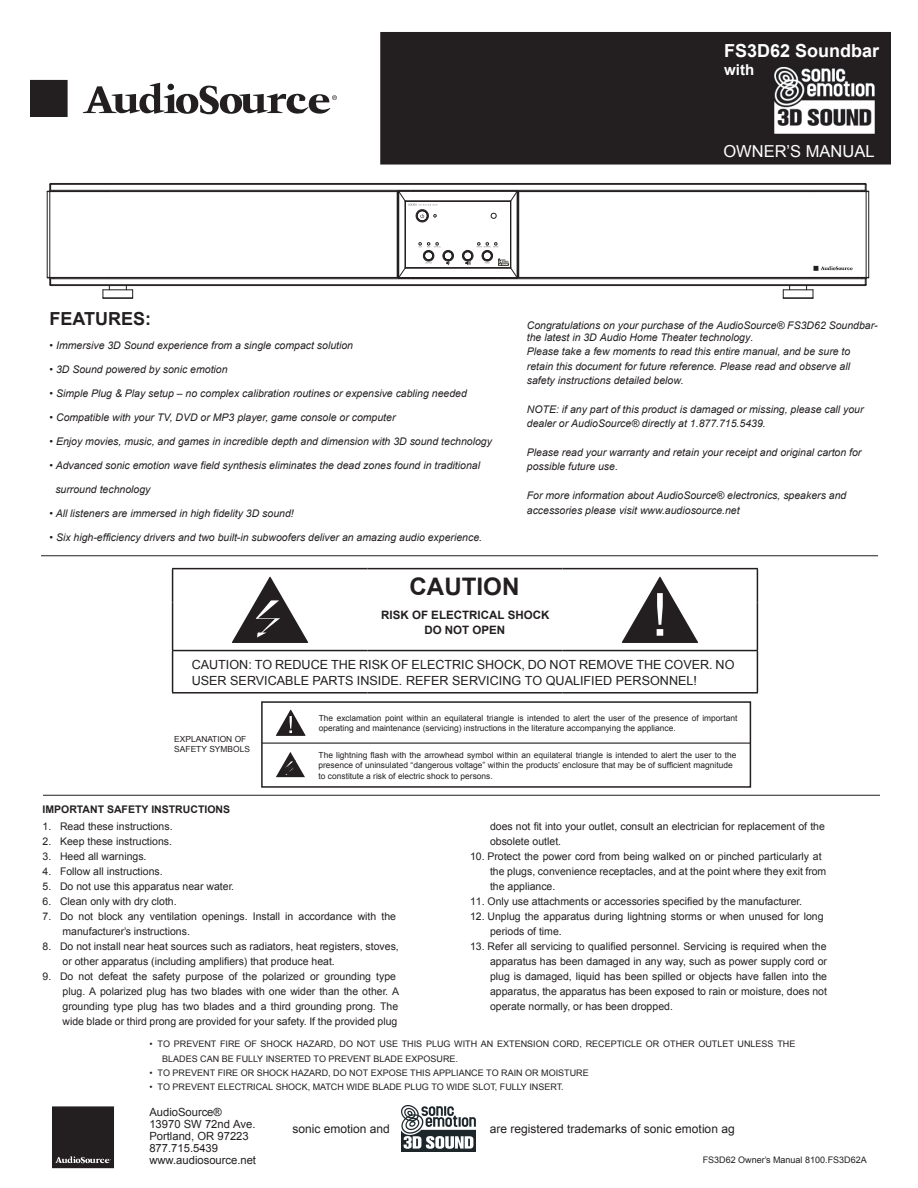
<style>
.page{position:relative;width:918px;height:1188px;background:#fff}
.page>*{position:absolute;margin:0;border:0;box-sizing:border-box;transform-origin:0 0}
.t1{font:700 24.15px "Arial";color:#231f20}
.t2{font:700 18px "Arial";color:#fff}
.t3{font:700 18px "Arial";color:#231f20}
.t4{font:16.5px "Arial";color:#fff}
.t5{font:700 15px "Arial";color:#fff}
.t6{font:12.6px/16.4px "Arial";color:#231f20}
.t7{font:12px "Arial";color:#231f20}
.t8{font:700 11.55px/14.7px "Arial";color:#231f20;text-align:center}
.t9{font:11.25px/12px "Arial";color:#231f20}
.t10{font:10.5px/15px "Arial";color:#231f20}
.t11{font:italic 10.5px/14.4px "Arial";color:#231f20}
.t12{font:700 10.5px "Arial";color:#231f20}
.t13{font:9px/14.4px "Arial";color:#231f20}
.t14{font:8.4px/10.5px "Arial";color:#231f20}
</style>
<div class="page">
<div style="left:380px;top:32px;width:511px;height:133px;background:#231f20"></div>
<div style="left:30px;top:79px;width:38px;height:38px;background:#231f20"></div>
<svg style="left:83px;top:83px;width:254px;height:31px"></svg>
<div style="left:52px;top:1106px;width:62px;height:63px;background:#231f20"></div>
<svg style="left:55px;top:1156px;width:56px;height:7px"></svg>
<img style="left:774px;top:67px;width:101px;height:67px">
<svg style="left:46px;top:183px;width:823px;height:116px"></svg>
<svg style="left:171px;top:567px;width:588px;height:127px"></svg>
<svg style="left:264px;top:742px;width:488px;height:2px"></svg>
<svg style="left:276px;top:709px;width:30px;height:27px"></svg>
<div style="left:261px;top:701px;width:490px;height:87px;border:2px solid #231f20"></div>
<svg style="left:43px;top:795px;width:837px;height:1px"></svg>
<svg style="left:276px;top:752px;width:29px;height:26px"></svg>
<svg style="left:41px;top:555px;width:837px;height:2px;background:#908e8e"></svg>
<img style="left:401px;top:1105px;width:74px;height:47px">
<h2 class="t2" style="left:724px;top:38px;width:157px">FS3D62 Soundbar</h2>
<h3 class="t5" style="left:724px;top:59px;width:31px">with</h3>
<h3 class="t4" style="left:723px;top:141px;width:153px">OWNER’S MANUAL</h3>
<h2 class="t3" style="left:49px;top:306px;width:103px">FEATURES:</h2>
<p class="t11" style="left:49px;top:338px;width:305px">• Immersive 3D Sound experience from a single compact solution</p>
<p class="t11" style="left:49px;top:362px;width:180px">• 3D Sound powered by sonic emotion</p>
<p class="t11" style="left:49px;top:386px;width:419px">• Simple Plug &amp; Play setup – no complex calibration routines or expensive cabling needed</p>
<p class="t11" style="left:49px;top:410px;width:348px">• Compatible with your TV, DVD or MP3 player, game console or computer</p>
<p class="t11" style="left:49px;top:434px;width:444px">• Enjoy movies, music, and games in incredible depth and dimension with 3D sound technology</p>
<p class="t11" style="left:49px;top:458px;width:432px">• Advanced sonic emotion wave field synthesis eliminates the dead zones found in traditional</p>
<p class="t11" style="left:55px;top:482px;width:97px">surround technology</p>
<p class="t11" style="left:49px;top:506px;width:246px">• All listeners are immersed in high fidelity 3D sound!</p>
<p class="t11" style="left:49px;top:530px;width:434px">• Six high-efficiency drivers and two built-in subwoofers deliver an amazing audio experience.</p>
<p class="t11" style="left:527px;top:319px;width:352px;line-height:12.6px">Congratulations on your purchase of the AudioSource® FS3D62 Soundbar&shy;the latest in 3D Audio Home Theater technology.</p>
<p class="t11" style="left:527px;top:344px;width:325px;text-align:justify">Please take a few moments to read this entire manual, and be sure to retain this document for future reference. Please read and observe all safety instructions detailed below.</p>
<p class="t11" style="left:527px;top:402px;width:338px">NOTE: if any part of this product is damaged or missing, please call your dealer or AudioSource® directly at 1.877.715.5439.</p>
<p class="t11" style="left:527px;top:445px;width:336px">Please read your warranty and retain your receipt and original carton for possible future use.</p>
<p class="t11" style="left:527px;top:488px;width:321px">For more information about AudioSource® electronics, speakers and accessories please visit www.audiosource.net</p>
<h1 class="t1" style="left:410px;top:570px;width:112px">CAUTION</h1>
<p class="t8" style="left:381px;top:608px;width:170px">RISK OF ELECTRICAL SHOCK<br>DO NOT OPEN</p>
<p class="t6" style="left:192px;top:656px;width:544px">CAUTION: TO REDUCE THE RISK OF ELECTRIC SHOCK, DO NOT REMOVE THE COVER. NO<br>USER SERVICABLE PARTS INSIDE. REFER SERVICING TO QUALIFIED PERSONNEL!</p>
<p class="t14" style="left:174px;top:733px;width:77px">EXPLANATION OF<br>SAFETY SYMBOLS</p>
<p class="t14" style="left:319px;top:713px;width:420px">The exclamation point within an equilateral triangle is intended to alert the user of the presence of important operating and maintenance (servicing) instructions in the literature accompanying the appliance.</p>
<p class="t14" style="left:319px;top:750px;width:419px">The lightning flash with the arrowhead symbol within an equilateral triangle is intended to alert the user to the presence of uninsulated “dangerous voltage” within the products’ enclosure that may be of sufficient magnitude to constitute a risk of electric shock to persons.</p>
<p class="t12" style="left:43px;top:803px;width:189px">IMPORTANT SAFETY INSTRUCTIONS</p>
<p class="t10" style="left:43px;top:819px;width:132px">1. Read these instructions.</p>
<p class="t10" style="left:43px;top:834px;width:131px">2. Keep these instructions.</p>
<p class="t10" style="left:43px;top:849px;width:106px">3. Heed all warnings.</p>
<p class="t10" style="left:43px;top:864px;width:122px">4. Follow all instructions.</p>
<p class="t10" style="left:43px;top:879px;width:193px">5. Do not use this apparatus near water.</p>
<p class="t10" style="left:43px;top:894px;width:136px">6. Clean only with dry cloth.</p>
<p class="t10" style="left:63px;top:909px;width:335px;text-indent:-20px">7. Do not block any ventilation openings. Install in accordance with the manufacturer’s instructions.</p>
<p class="t10" style="left:63px;top:939px;width:338px;text-indent:-20px">8. Do not install near heat sources such as radiators, heat registers, stoves, or other apparatus (including amplifiers) that produce heat.</p>
<p class="t10" style="left:63px;top:969px;width:338px;text-indent:-20px">9. Do not defeat the safety purpose of the polarized or grounding type plug. A polarized plug has two blades with one wider than the other. A grounding type plug has two blades and a third grounding prong. The wide blade or third prong are provided for your safety. If the provided plug</p>
<p class="t10" style="left:490px;top:819px;width:336px">does not fit into your outlet, consult an electrician for replacement of the obsolete outlet.</p>
<p class="t10" style="left:490px;top:849px;width:338px;text-indent:-20px">10. Protect the power cord from being walked on or pinched particularly at the plugs, convenience receptacles, and at the point where they exit from the appliance.</p>
<p class="t10" style="left:470px;top:894px;width:334px">11. Only use attachments or accessories specified by the manufacturer.</p>
<p class="t10" style="left:490px;top:909px;width:335px;text-indent:-20px">12. Unplug the apparatus during lightning storms or when unused for long periods of time.</p>
<p class="t10" style="left:490px;top:939px;width:339px;text-align:justify;text-indent:-20px">13. Refer all servicing to qualified personnel. Servicing is required when the apparatus has been damaged in any way, such as power supply cord or plug is damaged, liquid has been spilled or objects have fallen into the apparatus, the apparatus has been exposed to rain or moisture, does not operate normally, or has been dropped.</p>
<p class="t13" style="left:162px;top:1037px;width:635px;text-indent:-13px">• TO PREVENT FIRE OF SHOCK HAZARD, DO NOT USE THIS PLUG WITH AN EXTENSION CORD, RECEPTICLE OR OTHER OUTLET UNLESS THE<br>BLADES CAN BE FULLY INSERTED TO PREVENT BLADE EXPOSURE.</p>
<p class="t13" style="left:150px;top:1066px;width:441px">• TO PREVENT FIRE OR SHOCK HAZARD, DO NOT EXPOSE THIS APPLIANCE TO RAIN OR MOISTURE</p>
<p class="t13" style="left:150px;top:1080px;width:416px">• TO PREVENT ELECTRICAL SHOCK, MATCH WIDE BLADE PLUG TO WIDE SLOT, FULLY INSERT.</p>
<p class="t9" style="left:149px;top:1106px;width:108px">AudioSource®<br>13970 SW 72nd Ave.<br>Portland, OR 97223<br>877.715.5439 www.audiosource.net</p>
<p class="t7" style="left:293px;top:1121px;width:99px">sonic emotion and</p>
<p class="t7" style="left:490px;top:1121px;width:246px">are registered trademarks of sonic emotion ag</p>
<p class="t13" style="left:703px;top:1152px;width:165px">FS3D62 Owner’s Manual 8100.FS3D62A</p>
</div>
